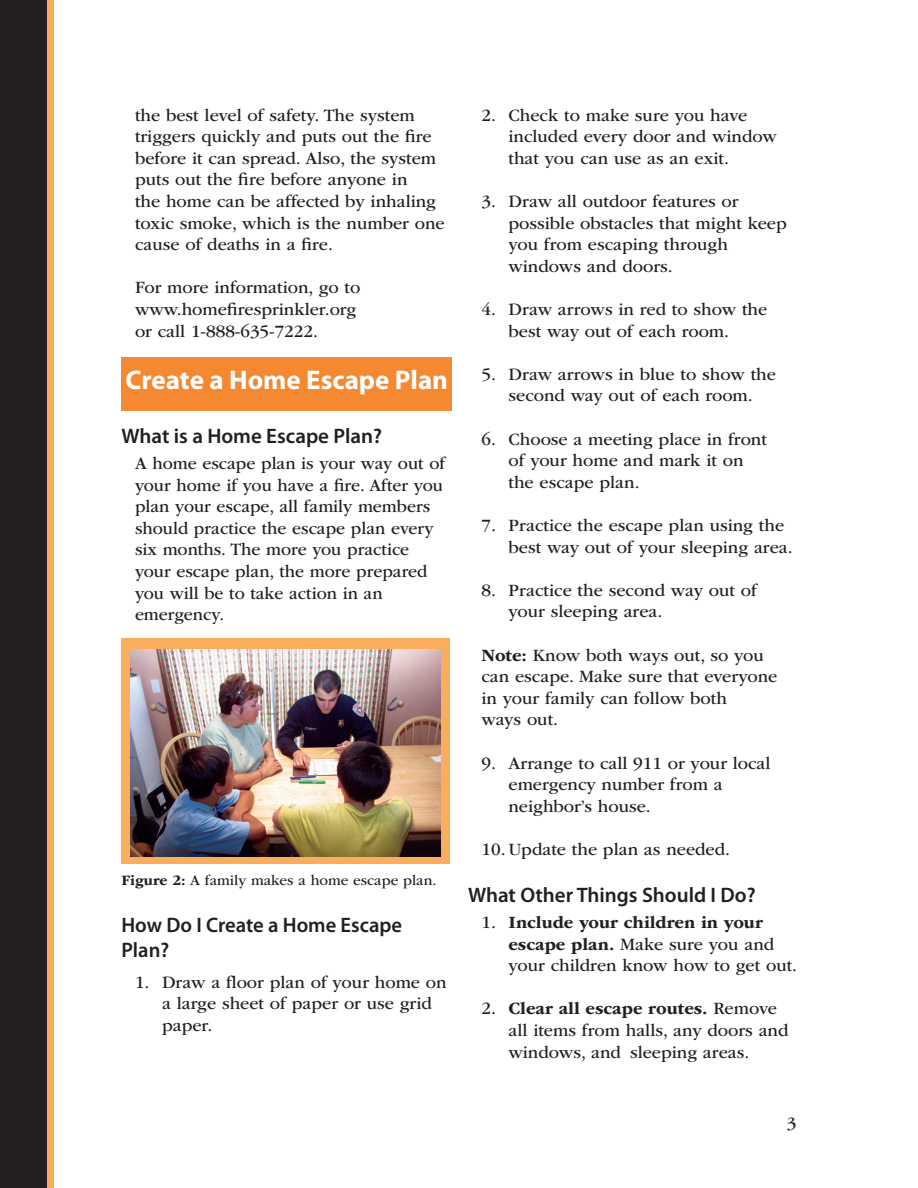
<style>
.page{position:relative;width:918px;height:1188px;background:#fff}
.page>*{position:absolute;margin:0;border:0;box-sizing:border-box;transform-origin:0 0}
.Headline_1{font:700 27px "Myriad Pro";color:#fff}
.Subhead_1{font:600 21px/25.2px "Myriad Pro";color:#231f20}
.Body_Text_w_indent{font:18px/21.6px "ITC Garamond Std";color:#231f20}
.Body_Text{font:18px "ITC Garamond Std";color:#231f20}
.Body_Text-2{font:15px "ITC Garamond Std";color:#231f20}
.s1{font-weight:700}
</style>
<div class="page">
<div style="left:0;top:0;width:53px;height:1188px;background:#231f20"></div>
<div style="left:47px;top:0;width:7px;height:1188px;background:#faae5d"></div>
<div style="left:122px;top:639px;width:328px;height:225px;background:#faae5d"></div>
<img style="left:131px;top:650px;width:310px;height:206px">
<div style="left:122px;top:357px;width:330px;height:54px;background:#f58932"></div>
<p class="Body_Text_w_indent" style="left:135px;top:104px;width:311px">the best level of safety. The system triggers quickly and puts out the fire before it can spread. Also, the system puts out the fire before anyone in<br>the home can be affected by inhaling toxic smoke, which is the number one cause of deaths in a fire.</p>
<p class="Body_Text_w_indent" style="left:135px;top:277px;width:227px">For more information, go to www.homefiresprinkler.org</p>
<p class="Body_Text_w_indent" style="left:135px;top:320px;width:185px">or call 1-888-635-7222.</p>
<p class="Headline_1" style="left:126px;top:362px;width:324px">Create a Home Escape Plan</p>
<p class="Subhead_1" style="left:122px;top:423px;width:262px">What is a Home Escape Plan?</p>
<p class="Body_Text_w_indent" style="left:135px;top:453px;width:312px">A home escape plan is your way out of your home if you have a fire. After you plan your escape, all family members should practice the escape plan every six months. The more you practice your escape plan, the more prepared you will be to take action in an emergency.</p>
<p class="Body_Text-2" style="left:122px;top:872px;width:317px"><span class="s1">Figure 2:</span> A family makes a home escape plan.</p>
<p class="Subhead_1" style="left:122px;top:912px;width:282px">How Do I Create a Home Escape<br>Plan?</p>
<p class="Body_Text_w_indent" style="left:162px;top:971px;width:286px;text-indent:-27px">1. Draw a floor plan of your home on a large sheet of paper or use grid paper.</p>
<p class="Body_Text_w_indent" style="left:508px;top:104px;width:270px;text-indent:-27px">2. Check to make sure you have included every door and window that you can use as an exit.</p>
<p class="Body_Text_w_indent" style="left:508px;top:191px;width:280px;text-indent:-27px">3. Draw all outdoor features or possible obstacles that might keep you from escaping through windows and doors.</p>
<p class="Body_Text_w_indent" style="left:508px;top:299px;width:260px;text-indent:-27px">4. Draw arrows in red to show the best way out of each room.</p>
<p class="Body_Text_w_indent" style="left:482px;top:364px;width:296px;text-align:center">5. Draw arrows in blue to show the second way out of each room.</p>
<p class="Body_Text_w_indent" style="left:508px;top:428px;width:260px;text-indent:-27px">6. Choose a meeting place in front of your home and mark it on the escape plan.</p>
<p class="Body_Text_w_indent" style="left:482px;top:515px;width:304px">7. Practice the escape plan using the</p>
<p class="Body_Text_w_indent" style="left:508px;top:536px;width:286px">best way out of your sleeping area.</p>
<p class="Body_Text_w_indent" style="left:508px;top:580px;width:250px;text-indent:-27px">8. Practice the second way out of your sleeping area.</p>
<p class="Body_Text_w_indent" style="left:482px;top:644px;width:298px"><span class="s1">Note:</span> Know both ways out, so you can escape. Make sure that everyone in your family can follow both<br>ways out.</p>
<p class="Body_Text_w_indent" style="left:482px;top:752px;width:291px">9. Arrange to call 911 or your local</p>
<p class="Body_Text_w_indent" style="left:508px;top:774px;width:216px">emergency number from a neighbor’s house.</p>
<p class="Body_Text_w_indent" style="left:482px;top:839px;width:250px">10. Update the plan as needed.</p>
<p class="Subhead_1" style="left:468px;top:882px;width:289px">What Other Things Should I Do?</p>
<p class="Body_Text_w_indent" style="left:508px;top:912px;width:290px;text-indent:-27px">1. <span class="s1">Include your children in your escape plan.</span> Make sure you and your children know how to get out.</p>
<p class="Body_Text_w_indent" style="left:508px;top:998px;width:282px;text-indent:-27px">2. <span class="s1">Clear all escape routes.</span> Remove all items from halls, any doors and windows, and sleeping areas.</p>
<p class="Body_Text" style="left:787px;top:1114px;width:11px">3</p>
</div>
